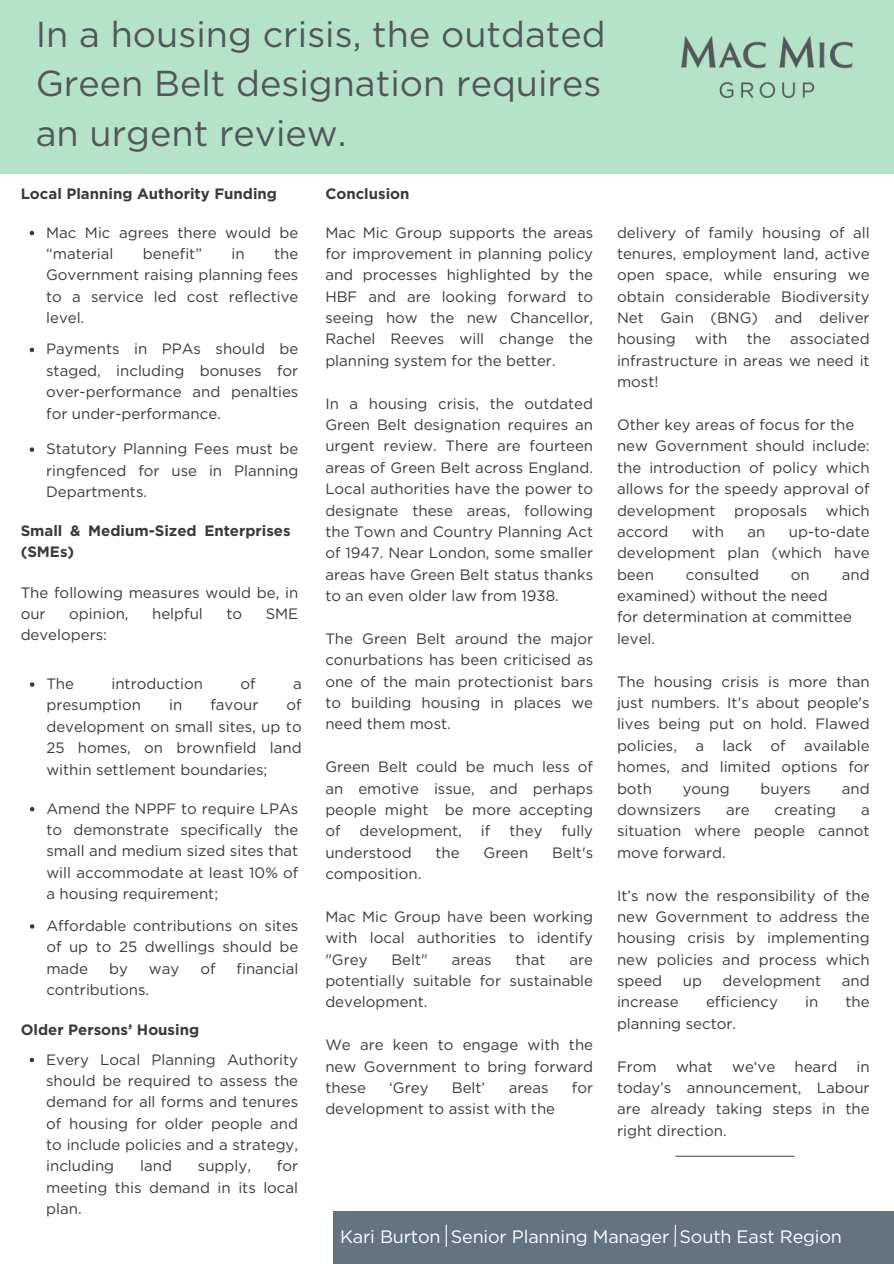
<style>
.page{position:relative;width:894px;height:1264px;background:#fff}
.page>*{position:absolute;margin:0;border:0;box-sizing:border-box;transform-origin:0 0}
.t1{font:36px/49.5px "Gotham";color:#54565a;text-align:justify}
.t2{font:18px "Gotham";letter-spacing:-.01em;color:#fff}
.t3{font:15px/21.3px "Gotham";color:#3b3939;text-align:justify}
.t4{font:700 15px/21.3px "Gotham";color:#3b3939}
</style>
<div class="page">
<div style="left:0;top:0;width:893px;height:174px;background:#b4e3ca"></div>
<div style="left:333px;top:1210px;width:560px;height:53px;background:#637380"></div>
<svg style="left:445px;top:1225px;width:1px;height:21px"></svg>
<svg style="left:674px;top:1224px;width:2px;height:23px"></svg>
<svg style="left:30px;top:348px;width:4px;height:4px"></svg>
<svg style="left:30px;top:231px;width:4px;height:4px"></svg>
<svg style="left:30px;top:806px;width:4px;height:5px"></svg>
<svg style="left:30px;top:447px;width:4px;height:5px"></svg>
<svg style="left:30px;top:682px;width:4px;height:4px"></svg>
<svg style="left:30px;top:924px;width:4px;height:4px"></svg>
<hr style="left:675px;top:1155px;width:119px;height:1px;background:#54565a">
<img style="left:681px;top:37px;width:171px;height:60px">
<svg style="left:30px;top:1057px;width:4px;height:5px"></svg>
<p class="t1" style="left:36px;top:9px;width:571px">In a housing crisis, the outdated Green Belt designation requires an urgent review.</p>
<p class="t4" style="left:21px;top:182px;width:258px">Local Planning Authority Funding</p>
<p class="t3" style="left:46px;top:221px;width:253px">Mac Mic agrees there would be “material</p>
<p class="t3" style="left:143px;top:243px;width:61px">benefit”</p>
<p class="t3" style="left:231px;top:243px;width:15px">in</p>
<p class="t3" style="left:46px;top:243px;width:253px;text-indent:228px">the Government raising planning fees to a service led cost reflective level.</p>
<p class="t3" style="left:46px;top:338px;width:253px">Payments in PPAs should be staged, including bonuses for over-performance and penalties for under-performance.</p>
<p class="t3" style="left:46px;top:438px;width:253px">Statutory Planning Fees must be ringfenced for use in Planning Departments.</p>
<p class="t4" style="left:21px;top:520px;width:271px">Small &amp; Medium-Sized Enterprises (SMEs)</p>
<p class="t3" style="left:21px;top:581px;width:279px">The following measures would be, in our</p>
<p class="t3" style="left:69px;top:603px;width:61px">opinion,</p>
<p class="t3" style="left:152px;top:603px;width:52px">helpful</p>
<p class="t3" style="left:226px;top:603px;width:17px">to</p>
<p class="t3" style="left:265px;top:603px;width:34px">SME</p>
<p class="t3" style="left:21px;top:624px;width:88px">developers:</p>
<p class="t3" style="left:46px;top:673px;width:29px">The</p>
<p class="t3" style="left:111px;top:673px;width:93px">introduction</p>
<p class="t3" style="left:240px;top:673px;width:17px">of</p>
<p class="t3" style="left:293px;top:673px;width:10px">a</p>
<p class="t3" style="left:46px;top:694px;width:96px">presumption</p>
<p class="t3" style="left:169px;top:694px;width:15px">in</p>
<p class="t3" style="left:210px;top:694px;width:49px">favour</p>
<p class="t3" style="left:46px;top:694px;width:257px;text-indent:240px">of development on small sites, up to 25 homes, on brownfield land within settlement boundaries;</p>
<p class="t3" style="left:46px;top:797px;width:253px">Amend the NPPF to require LPAs to demonstrate specifically the small and medium sized sites that will accommodate at least 10% of a housing requirement;</p>
<p class="t3" style="left:46px;top:914px;width:253px">Affordable contributions on sites of up to 25 dwellings should be made</p>
<p class="t3" style="left:109px;top:957px;width:20px">by</p>
<p class="t3" style="left:149px;top:957px;width:32px">way</p>
<p class="t3" style="left:200px;top:957px;width:17px">of</p>
<p class="t3" style="left:236px;top:957px;width:63px">financial</p>
<p class="t3" style="left:46px;top:979px;width:104px">contributions.</p>
<p class="t4" style="left:21px;top:1019px;width:180px">Older Persons’ Housing</p>
<h2 class="t3" style="left:46px;top:1048px;width:253px">Every Local Planning Authority should be required to assess the demand for all forms and tenures of housing for older people and to include policies and a strategy, including</h2>
<h2 class="t3" style="left:46px;top:1155px;width:253px;text-indent:231px">for meeting this demand in its local plan.</h2>
<h2 class="t3" style="left:140px;top:1155px;width:33px">land</h2>
<h2 class="t3" style="left:198px;top:1155px;width:55px">supply,</h2>
<p class="t4" style="left:325px;top:182px;width:86px">Conclusion</p>
<h1 class="t3" style="left:325px;top:221px;width:269px">Mac Mic Group supports the areas for improvement in planning policy and processes highlighted by the HBF and are looking forward to seeing how the new Chancellor, Rachel Reeves will change the planning system for the better.</h1>
<h3 class="t3" style="left:325px;top:392px;width:269px">In a housing crisis, the outdated Green Belt designation requires an urgent review. There are fourteen areas of Green Belt across England.<br>Local authorities have the power to designate these areas, following the Town and Country Planning Act of 1947. Near London, some smaller areas have Green Belt status thanks to an even older law from 1938.</h3>
<h3 class="t3" style="left:325px;top:628px;width:269px">The Green Belt around the major conurbations has been criticised as one of the main protectionist bars to building housing in places we need them most.</h3>
<p class="t3" style="left:325px;top:756px;width:269px">Green Belt could be much less of an emotive issue, and perhaps people might be more accepting of</p>
<p class="t3" style="left:359px;top:820px;width:104px">development,</p>
<p class="t3" style="left:481px;top:820px;width:11px">if</p>
<p class="t3" style="left:509px;top:820px;width:35px">they</p>
<p class="t3" style="left:561px;top:820px;width:33px">fully</p>
<p class="t3" style="left:325px;top:841px;width:88px">understood</p>
<p class="t3" style="left:435px;top:841px;width:26px">the</p>
<p class="t3" style="left:483px;top:841px;width:46px">Green</p>
<p class="t3" style="left:552px;top:841px;width:42px">Belt's</p>
<p class="t3" style="left:325px;top:863px;width:98px">composition.</p>
<p class="t3" style="left:325px;top:905px;width:269px">Mac Mic Group have been working with local authorities to identify "Grey</p>
<p class="t3" style="left:391px;top:948px;width:38px">Belt"</p>
<p class="t3" style="left:451px;top:948px;width:41px">areas</p>
<p class="t3" style="left:515px;top:948px;width:32px">that</p>
<p class="t3" style="left:325px;top:948px;width:269px;text-indent:244px">are potentially suitable for sustainable development.</p>
<p class="t3" style="left:325px;top:1034px;width:269px">We are keen to engage with the new Government to bring forward these</p>
<p class="t3" style="left:389px;top:1076px;width:41px">‘Grey</p>
<p class="t3" style="left:452px;top:1076px;width:35px">Belt’</p>
<p class="t3" style="left:508px;top:1076px;width:41px">areas</p>
<p class="t3" style="left:571px;top:1076px;width:23px">for</p>
<p class="t3" style="left:325px;top:1098px;width:231px">development to assist with the</p>
<p class="t3" style="left:617px;top:221px;width:254px">delivery of family housing of all tenures, employment land, active open space, while ensuring we obtain considerable Biodiversity Net Gain (BNG) and deliver housing</p>
<p class="t3" style="left:617px;top:328px;width:254px;text-indent:173px">associated infrastructure in areas we need it most!</p>
<p class="t3" style="left:617px;top:414px;width:239px">Other key areas of focus for the</p>
<h3 class="t3" style="left:617px;top:435px;width:254px">new Government should include: the introduction of policy which allows for the speedy approval of development proposals which accord</h3>
<p class="t3" style="left:695px;top:328px;width:34px">with</p>
<p class="t3" style="left:746px;top:328px;width:26px">the</p>
<h3 class="t3" style="left:617px;top:521px;width:254px;text-indent:172px">up-to-date development plan (which have been</h3>
<h3 class="t3" style="left:691px;top:521px;width:34px">with</h3>
<h3 class="t3" style="left:747px;top:521px;width:19px">an</h3>
<h3 class="t3" style="left:685px;top:563px;width:75px">consulted</h3>
<h3 class="t3" style="left:790px;top:563px;width:20px">on</h3>
<h3 class="t3" style="left:841px;top:563px;width:29px">and</h3>
<h3 class="t3" style="left:617px;top:585px;width:212px">examined) without the need</h3>
<p class="t3" style="left:617px;top:606px;width:236px">for determination at committee</p>
<p class="t3" style="left:617px;top:628px;width:40px">level.</p>
<p class="t3" style="left:617px;top:670px;width:254px">The housing crisis is more than just numbers. It's about people's lives being put on hold. Flawed policies, a lack of available homes, and limited options for both</p>
<p class="t3" style="left:682px;top:777px;width:48px">young</p>
<p class="t3" style="left:760px;top:777px;width:52px">buyers</p>
<p class="t3" style="left:841px;top:777px;width:29px">and</p>
<p class="t3" style="left:617px;top:799px;width:85px">downsizers</p>
<p class="t3" style="left:725px;top:799px;width:25px">are</p>
<p class="t3" style="left:774px;top:799px;width:63px">creating</p>
<p class="t3" style="left:617px;top:799px;width:254px;text-indent:244px">a situation where people cannot move forward.</p>
<p class="t3" style="left:617px;top:884px;width:254px">It’s now the responsibility of the new Government to address the housing crisis by implementing new policies and process which speed</p>
<p class="t3" style="left:682px;top:970px;width:21px">up</p>
<p class="t3" style="left:722px;top:970px;width:100px">development</p>
<p class="t3" style="left:841px;top:970px;width:29px">and</p>
<p class="t3" style="left:617px;top:991px;width:63px">increase</p>
<p class="t3" style="left:705px;top:991px;width:73px">efficiency</p>
<p class="t3" style="left:804px;top:991px;width:15px">in</p>
<p class="t3" style="left:845px;top:991px;width:26px">the</p>
<p class="t3" style="left:617px;top:1012px;width:121px">planning sector.</p>
<h3 class="t3" style="left:617px;top:1055px;width:41px">From</h3>
<h3 class="t3" style="left:675px;top:1055px;width:38px">what</h3>
<h3 class="t3" style="left:732px;top:1055px;width:45px">we‘ve</h3>
<h3 class="t3" style="left:794px;top:1055px;width:44px">heard</h3>
<h3 class="t3" style="left:617px;top:1055px;width:254px;text-indent:239px">in today’s announcement, Labour are already taking steps in the right direction.</h3>
<p class="t2" style="left:340px;top:1225px;width:503px">Kari Burton Senior Planning Manager South East Region</p>
</div>
